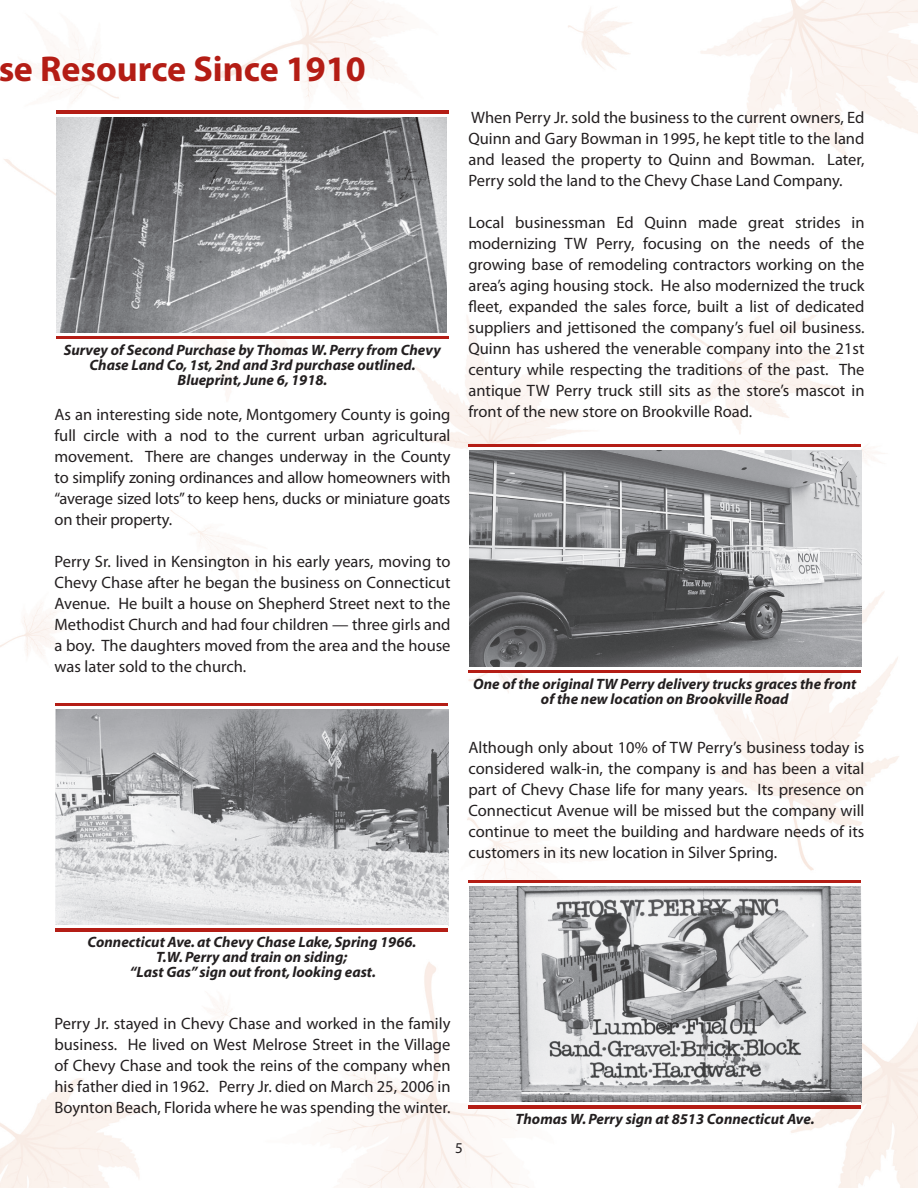
<style>
.page{position:relative;width:918px;height:1188px;background:#fff}
.page>*{position:absolute;margin:0;border:0;box-sizing:border-box;transform-origin:0 0}
.t1{font:700 36px "Myriad Pro";color:#b41d15}
.t2{font:16.5px/21px "Myriad Pro";color:#231f20;text-align:justify}
.t3{font:italic 700 15px/15px "Myriad";color:#231f20;text-align:center}
.t4{font:15px "Myriad";color:#231f20}
</style>
<div class="page">
<img style="left:0;top:0;width:918px;height:1188px">
<img style="left:57px;top:117px;width:389px;height:216px">
<hr style="left:56px;top:110px;width:393px;height:4px;background:#b41d15">
<hr style="left:56px;top:114px;width:393px;height:2px;background:#fff">
<svg style="left:56px;top:335px;width:393px;height:4px;fill:#b41d15"></svg>
<hr style="left:56px;top:333px;width:393px;height:2px;background:#fff">
<img style="left:469px;top:450px;width:393px;height:216px">
<svg style="left:469px;top:444px;width:392px;height:4px;fill:#b41d15"></svg>
<hr style="left:469px;top:448px;width:392px;height:2px;background:#fff">
<svg style="left:469px;top:669px;width:392px;height:4px;fill:#b41d15"></svg>
<hr style="left:469px;top:667px;width:392px;height:2px;background:#fff">
<img style="left:469px;top:886px;width:393px;height:216px">
<svg style="left:469px;top:880px;width:392px;height:4px;fill:#b41d15"></svg>
<hr style="left:469px;top:884px;width:392px;height:2px;background:#fff">
<hr style="left:469px;top:1105px;width:392px;height:4px;background:#b41d15">
<hr style="left:469px;top:1103px;width:392px;height:2px;background:#fff">
<img style="left:56px;top:709px;width:392px;height:216px">
<hr style="left:55px;top:703px;width:393px;height:3px;background:#b41d15">
<hr style="left:55px;top:706px;width:393px;height:3px;background:#fff">
<hr style="left:55px;top:928px;width:393px;height:4px;background:#b41d15">
<hr style="left:55px;top:926px;width:393px;height:2px;background:#fff">
<h1 class="t1" style="left:-2px;top:45px;width:369px">se Resource Since 1910</h1>
<p class="t3" style="left:64px;top:343px;width:379px">Survey of Second Purchase by Thomas W. Perry from Chevy<br>Chase Land Co, 1st, 2nd and 3rd purchase outlined.<br>Blueprint, June 6, 1918.</p>
<p class="t2" style="left:55px;top:404px;width:398px">As an interesting side note, Montgomery County is going full circle with a nod to the current urban agricultural movement. There are changes underway in the County to simplify zoning ordinances and allow homeowners with “average sized lots” to keep hens, ducks or miniature goats on their property.</p>
<p class="t2" style="left:55px;top:551px;width:398px">Perry Sr. lived in Kensington in his early years, moving to Chevy Chase after he began the business on Connecticut Avenue. He built a house on Shepherd Street next to the Methodist Church and had four children — three girls and a boy. The daughters moved from the area and the house was later sold to the church.</p>
<p class="t2" style="left:469px;top:107px;width:397px">When Perry Jr. sold the business to the current owners, Ed Quinn and Gary Bowman in 1995, he kept title to the land and leased the property to Quinn and Bowman. Later, Perry sold the land to the Chevy Chase Land Company.</p>
<p class="t2" style="left:469px;top:212px;width:398px">Local businessman Ed Quinn made great strides in modernizing TW Perry, focusing on the needs of the growing base of remodeling contractors working on the area’s aging housing stock. He also modernized the truck fleet, expanded the sales force, built a list of dedicated suppliers and jettisoned the company’s fuel oil business.<br>Quinn has ushered the venerable company into the 21st century while respecting the traditions of the past. The antique TW Perry truck still sits as the store’s mascot in front of the new store on Brookville Road.</p>
<p class="t3" style="left:473px;top:677px;width:385px">One of the original TW Perry delivery trucks graces the front of the new location on Brookville Road</p>
<p class="t2" style="left:469px;top:737px;width:397px">Although only about 10% of TW Perry’s business today is considered walk-in, the company is and has been a vital part of Chevy Chase life for many years. Its presence on Connecticut Avenue will be missed but the company will continue to meet the building and hardware needs of its customers in its new location in Silver Spring.</p>
<p class="t3" style="left:87px;top:935px;width:331px">Connecticut Ave. at Chevy Chase Lake, Spring 1966.<br>T.W. Perry and train on siding;<br>“Last Gas” sign out front, looking east.</p>
<p class="t2" style="left:55px;top:1013px;width:398px">Perry Jr. stayed in Chevy Chase and worked in the family business. He lived on West Melrose Street in the Village of Chevy Chase and took the reins of the company when his father died in 1962. Perry Jr. died on March 25, 2006 in Boynton Beach, Florida where he was spending the winter.</p>
<p class="t3" style="left:516px;top:1112px;width:300px">Thomas W. Perry sign at 8513 Connecticut Ave.</p>
<p class="t4" style="left:455px;top:1141px;width:9px">5</p>
<p class="t4" style="left:455px;top:1148px;width:9px">#</p>
</div>
